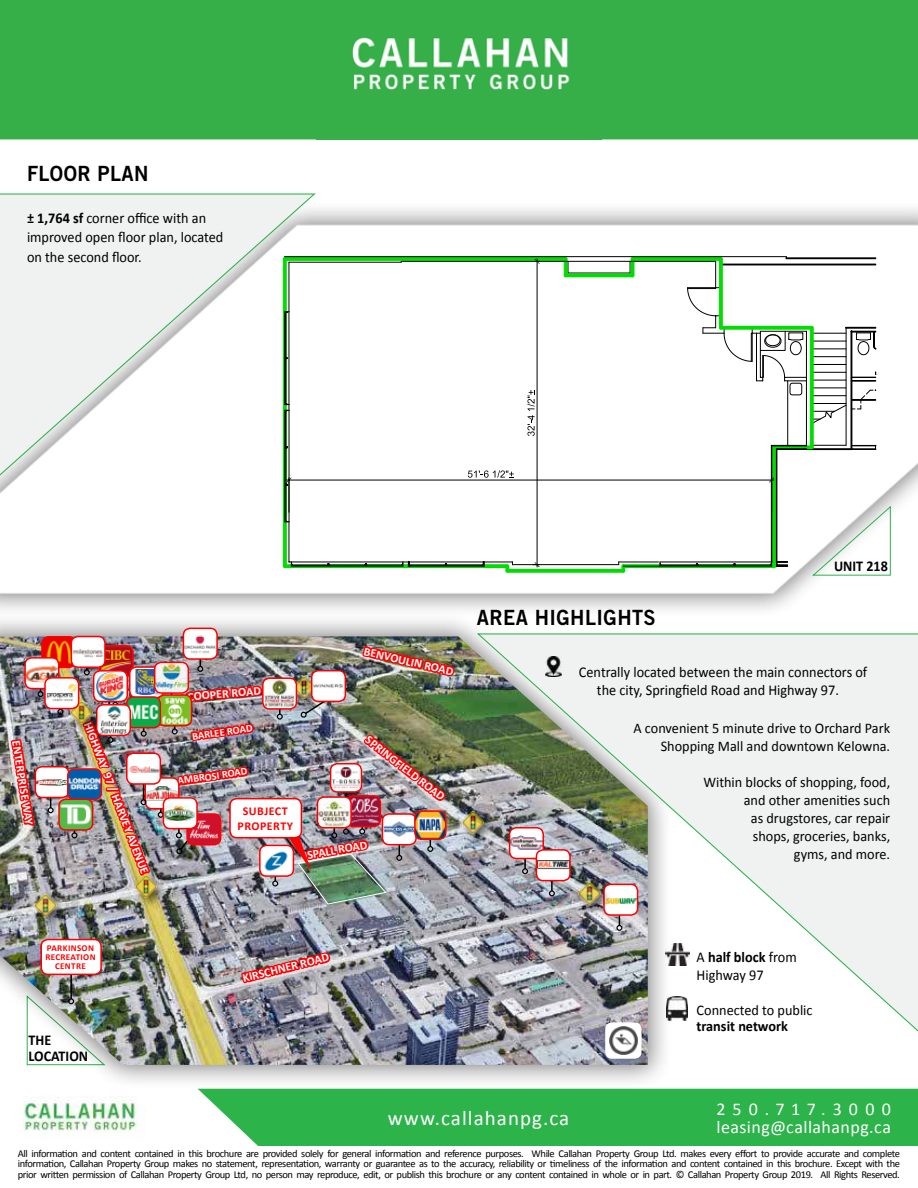
<style>
.page{position:relative;width:918px;height:1188px;background:#fff}
.page>*{position:absolute;margin:0;border:0;box-sizing:border-box;transform-origin:0 0}
.t1{font:21px "Trade Gothic Bold Two";letter-spacing:.02em;color:#000;scale:.95 1}
.t2{font:21px "Calibri";letter-spacing:.05em;color:#fff}
.t3{font:18px/18px "Calibri";letter-spacing:.03em;color:#fff}
.t4{font:15px/19.5px "Calibri";color:#000;scale:.95 1}
.t5{font:700 15px/16.5px "Calibri";color:#000;scale:.94 1}
.t6{font:14.7px/18px "Calibri";color:#000;text-align:right}
.t7{font:700 14.7px "Calibri";color:#000}
.t8{font:700 12px "Calibri";color:#fff}
.t9{font:700 12px/15px "Calibri";letter-spacing:.04em;color:#f00;text-align:center}
.t10{font:10.5px/10.5px "Calibri";letter-spacing:-.04em;color:#000;text-align:justify}
.t11{font:700 10.5px "Calibri";color:#fff}
.t12{font:700 9px/9px "Calibri";letter-spacing:.04em;color:#f00;text-align:center}
.s1{font-weight:700}
</style>
<div class="page">
<div style="left:0;top:200px;width:918px;height:419px;background:#000;opacity:.5"></div>
<svg style="left:0;top:225px;width:918px;height:369px"></svg>
<div style="left:0;top:611px;width:673px;height:479px;background:#000;opacity:.5"></div>
<img style="left:0;top:636px;width:648px;height:429px">
<svg style="left:0;top:193px;width:317px;height:295px"></svg>
<svg style="left:475px;top:633px;width:443px;height:411px"></svg>
<img style="left:667px;top:997px;width:21px;height:23px">
<img style="left:8px;top:736px;width:29px;height:102px">
<div style="left:605px;top:1022px;width:37px;height:37px;background:#fff;border-radius:7px"></div>
<img style="left:609px;top:1027px;width:28px;height:28px">
<img style="left:102px;top:648px;width:29px;height:26px">
<div style="left:99px;top:645px;width:35px;height:32px;border:2px solid #f00;border-radius:7px"></div>
<img style="left:130px;top:668px;width:28px;height:28px">
<div style="left:129px;top:666px;width:35px;height:32px;border:2px solid #f00;border-radius:7px"></div>
<img style="left:155px;top:662px;width:3px;height:31px">
<div style="left:154px;top:662px;width:35px;height:32px;border:2px solid #f00;border-radius:7px"></div>
<img style="left:127px;top:697px;width:31px;height:31px">
<div style="left:126px;top:696px;width:35px;height:32px;border:2px solid #f00;border-radius:7px"></div>
<img style="left:42px;top:637px;width:29px;height:28px">
<div style="left:41px;top:636px;width:35px;height:32px;border:2px solid #f00;border-radius:7px"></div>
<svg style="left:84px;top:668px;width:6px;height:7px"></svg>
<img style="left:71px;top:637px;width:34px;height:30px">
<div style="left:71px;top:636px;width:35px;height:32px;border:2px solid #f00;border-radius:7px"></div>
<svg style="left:38px;top:689px;width:6px;height:8px"></svg>
<div style="left:25px;top:658px;width:34px;height:31px;background:#fff;border-radius:7px"></div>
<img style="left:27px;top:666px;width:29px;height:16px">
<div style="left:24px;top:657px;width:35px;height:32px;border:2px solid #f00;border-radius:7px"></div>
<svg style="left:94px;top:671px;width:33px;height:31px"></svg>
<img style="left:97px;top:673px;width:27px;height:26px">
<div style="left:93px;top:670px;width:35px;height:32px;border:2px solid #f00;border-radius:7px"></div>
<svg style="left:48px;top:798px;width:6px;height:15px"></svg>
<div style="left:35px;top:767px;width:34px;height:30px;background:#fff;border-radius:7px"></div>
<img style="left:38px;top:779px;width:29px;height:7px">
<div style="left:35px;top:766px;width:35px;height:32px;border:2px solid #f00;border-radius:7px"></div>
<img style="left:68px;top:769px;width:3px;height:30px">
<div style="left:67px;top:768px;width:35px;height:32px;border:2px solid #f00;border-radius:7px"></div>
<img style="left:59px;top:799px;width:12px;height:31px">
<div style="left:58px;top:799px;width:35px;height:32px;border:2px solid #f00;border-radius:7px"></div>
<div style="left:145px;top:778px;width:34px;height:31px;background:#fff;border-radius:7px"></div>
<img style="left:152px;top:786px;width:6px;height:15px">
<div style="left:144px;top:777px;width:36px;height:32px;border:2px solid #f00;border-radius:7px"></div>
<img style="left:71px;top:702px;width:81px;height:176px">
<img style="left:127px;top:753px;width:31px;height:31px">
<div style="left:126px;top:753px;width:35px;height:32px;border:2px solid #f00;border-radius:7px"></div>
<hr style="left:70px;top:962px;width:2px;height:37px;background:#000">
<img style="left:26px;top:995px;width:80px;height:70px">
<div style="left:41px;top:940px;width:60px;height:34px;background:#fff;border-radius:7px"></div>
<div style="left:41px;top:939px;width:61px;height:36px;border:2px solid #f00;border-radius:7px"></div>
<div style="left:132px;top:873px;width:37px;height:36px;background:#000;opacity:.75"></div>
<img style="left:135px;top:876px;width:22px;height:21px">
<div style="left:32px;top:892px;width:37px;height:37px;background:#000;opacity:.75"></div>
<img style="left:35px;top:895px;width:22px;height:21px">
<div style="left:68px;top:699px;width:37px;height:37px;background:#000;opacity:.75"></div>
<img style="left:71px;top:702px;width:22px;height:21px">
<svg style="left:54px;top:709px;width:9px;height:6px"></svg>
<img style="left:46px;top:678px;width:33px;height:31px">
<div style="left:44px;top:677px;width:35px;height:32px;border:2px solid #f00;border-radius:7px"></div>
<img style="left:158px;top:257px;width:733px;height:730px">
<svg style="left:262px;top:241px;width:634px;height:341px"></svg>
<div style="left:0;top:0;width:918px;height:139px;background:#37af49"></div>
<img style="left:316px;top:0;width:286px;height:140px">
<div style="left:198px;top:1089px;width:720px;height:57px;background:#2cb34a"></div>
<img style="left:6px;top:1089px;width:147px;height:49px">
<h1 class="t1" style="left:27px;top:162px;width:130px">FLOOR PLAN</h1>
<h3 class="t4" style="left:27px;top:208px;width:208px"><span class="s1">± 1,764 sf</span> corner office with an improved open floor plan, located on the second floor.</h3>
<p class="t8" style="left:21px;top:740px;width:87px;rotate:81deg">ENTERPRISE WAY</p>
<p class="t8" style="left:92px;top:721px;width:163px;rotate:69deg">HIGHWAY 97 / HARVEY AVENUE</p>
<p class="t12" style="left:45px;top:944px;width:52px">PARKINSON<br>RECREATION<br>CENTRE</p>
<h3 class="t5" style="left:28px;top:1033px;width:65px">THE<br>LOCATION</h3>
<p class="t8" style="left:187px;top:692px;width:75px;rotate:-5deg">COOPER ROAD</p>
<p class="t11" style="left:192px;top:732px;width:62px;rotate:-8deg">BARLEE ROAD</p>
<p class="t11" style="left:177px;top:777px;width:72px;rotate:-8deg">AMBROSI ROAD</p>
<p class="t9" style="left:238px;top:804px;width:57px">SUBJECT<br>PROPERTY</p>
<p class="t8" style="left:365px;top:646px;width:93px;rotate:13deg">BENVOULIN ROAD</p>
<p class="t8" style="left:370px;top:735px;width:98px;rotate:38deg">SPRINGFIELD ROAD</p>
<p class="t8" style="left:307px;top:850px;width:62px;rotate:-10deg">SPALL ROAD</p>
<h1 class="t1" style="left:477px;top:605px;width:190px">AREA HIGHLIGHTS</h1>
<h3 class="t5" style="left:834px;top:559px;width:59px">UNIT 218</h3>
<h3 class="t4" style="left:597px;top:664px;width:286px;line-height:18px;text-indent:-18px">Centrally located between the main connectors of the city, Springfield Road and Highway 97.</h3>
<h3 class="t6" style="left:633px;top:719px;width:258px">A convenient 5 minute drive to Orchard Park<br>Shopping Mall and downtown Kelowna.</h3>
<h3 class="t6" style="left:703px;top:775px;width:188px">Within blocks of shopping, food, and other amenities such<br>as drugstores, car repair<br>shops, groceries, banks,<br>gyms, and more.</h3>
<p class="t8" style="left:242px;top:974px;width:90px;rotate:-14deg">KIRSCHNER ROAD</p>
<h3 class="t4" style="left:697px;top:949px;width:107px;line-height:18px">A <span class="s1">half block</span> from<br>Highway 97</h3>
<h3 class="t6" style="left:697px;top:1001px;width:117px">Connected to public</h3>
<h3 class="t7" style="left:697px;top:1021px;width:93px">transit network</h3>
<h1 class="t2" style="left:388px;top:1105px;width:183px">www.callahanpg.ca</h1>
<h2 class="t3" style="left:717px;top:1100px;width:176px">250.717.3000 leasing@callahanpg.ca</h2>
<p class="t10" style="left:18px;top:1148px;width:884px">All information and content contained in this brochure are provided solely for general information and reference purposes. While Callahan Property Group Ltd. makes every effort to provide accurate and complete information, Callahan Property Group makes no statement, representation, warranty or guarantee as to the accuracy, reliability or timeliness of the information and content contained in this brochure. Except with the prior written permission of Callahan Property Group Ltd, no person may reproduce, edit, or publish this brochure or any content contained in whole or in part. © Callahan Property Group 2019. All Rights Reserved.</p>
</div>
